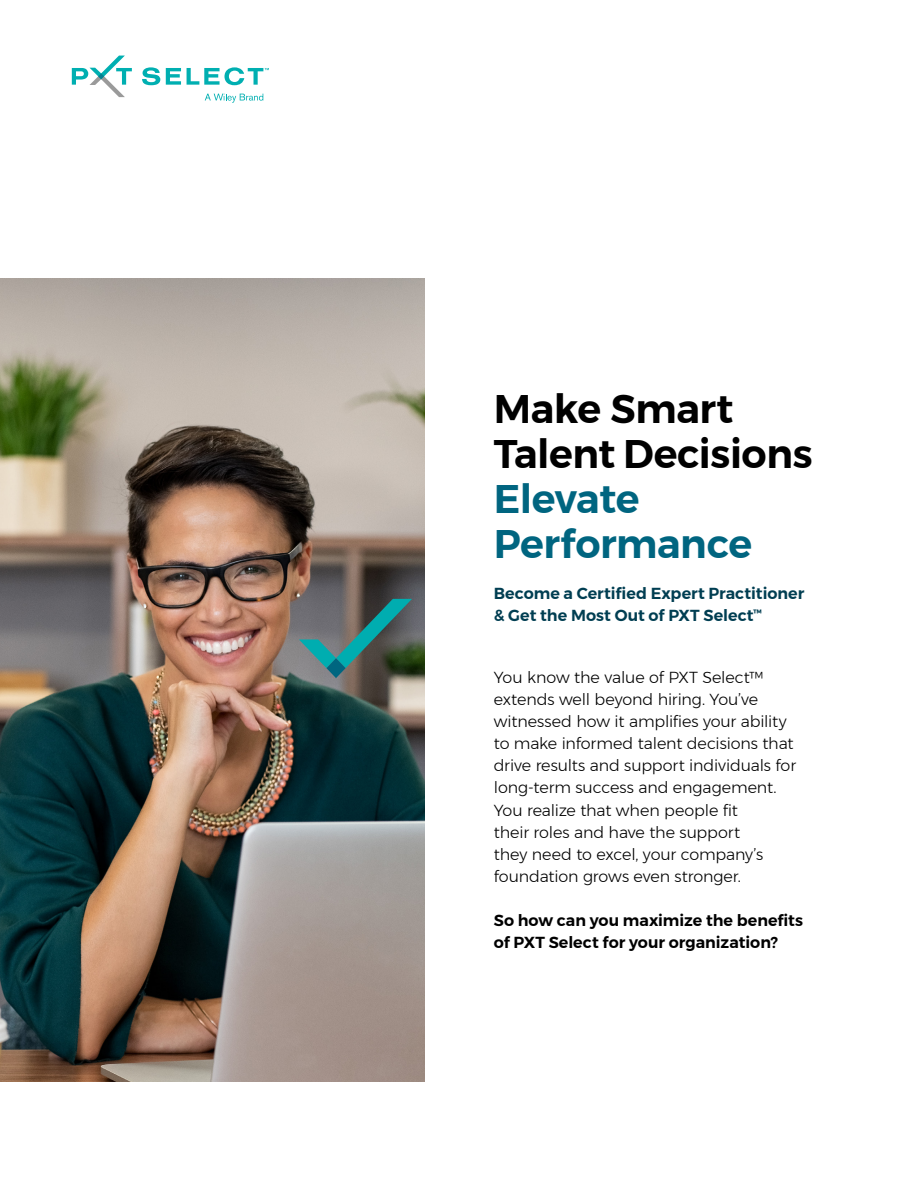
<style>
.page{position:relative;width:918px;height:1188px;background:#fff}
.page>*{position:absolute;margin:0;border:0;box-sizing:border-box;transform-origin:0 0}
.t1{font:600 39.75px/44.7px "Montserrat";letter-spacing:-.01em;color:#000}
.t2{font:600 39.75px/44.7px "Montserrat";letter-spacing:-.01em;color:#006580}
.t3{font:300 15.9px/22px "Montserrat";letter-spacing:-.005em;color:#000}
.t4{font:600 15.9px/22px "Montserrat";color:#000}
.t5{font:600 15.9px/22px "Montserrat";color:#003e52}
</style>
<div class="page">
<svg style="left:166px;top:68px;width:15px;height:17px"></svg>
<svg style="left:142px;top:67px;width:18px;height:18px"></svg>
<svg style="left:187px;top:67px;width:82px;height:18px"></svg>
<svg style="left:72px;top:56px;width:60px;height:41px"></svg>
<svg style="left:205px;top:94px;width:58px;height:9px"></svg>
<img style="left:0;top:278px;width:424px;height:803px">
<svg style="left:299px;top:599px;width:113px;height:79px;background:#4d6e6c"></svg>
<h1 class="t1" style="left:494px;top:387px;width:320px">Make Smart<br>Talent Decisions</h1>
<h1 class="t2" style="left:494px;top:477px;width:260px">Elevate<br>Performance</h1>
<p class="t5" style="left:494px;top:582px;width:312px">Become a Certified Expert Practitioner &amp; Get the Most Out of PXT Select<sup>™</sup></p>
<p class="t3" style="left:494px;top:666px;width:304px">You know the value of PXT Select™ extends well beyond hiring. You’ve witnessed how it amplifies your ability to make informed talent decisions that drive results and support individuals for long-term success and engagement.<br>You realize that when people fit<br>their roles and have the support<br>they need to excel, your company’s foundation grows even stronger.</p>
<p class="t4" style="left:494px;top:909px;width:311px">So how can you maximize the benefits of PXT Select for your organization?</p>
</div>
